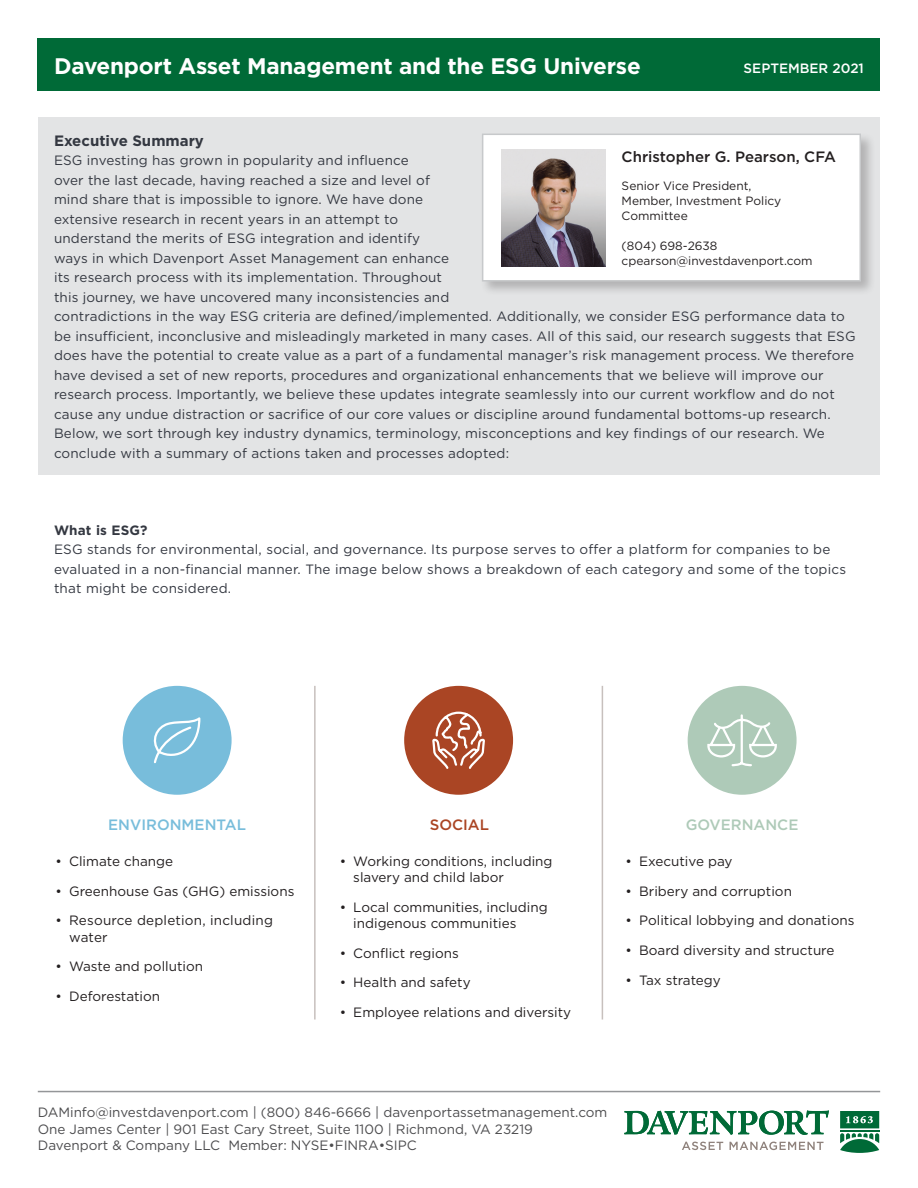
<style>
.page{position:relative;width:918px;height:1188px;background:#fff}
.page>*{position:absolute;margin:0;border:0;box-sizing:border-box;transform-origin:0 0}
.Page_Header{font:700 22.5px "Gotham";letter-spacing:-.01em;color:#fff}
.Author_Name{font:500 15px "Gotham";color:#231f20}
.Answer{font:700 15px "Gotham";color:#343841}
.Answer-2{font:500 15px "Gotham";color:#78bddb}
.Answer-3{font:500 15px "Gotham";color:#aecab8}
.Answer-4{font:500 15px "Gotham";color:#aa4524}
.Answer-5{font:13.5px/19.5px "Gotham";letter-spacing:.01em;color:#343841}
.t1{font:13.5px/16.2px "Gotham";color:#231f20}
.Contact_Info{font:13.5px "Gotham";color:#4d4d4f}
.Date{font:500 13.5px "Gotham";color:#fff}
.Answer-6{font:700 13.5px "Gotham";letter-spacing:.015em;color:#343841}
.Author_Title{font:12px/15px "Gotham";color:#231f20}
</style>
<div class="page">
<div style="left:38px;top:117px;width:842px;height:358px;background:#e3e4e5"></div>
<div style="left:38px;top:38px;width:842px;height:53px;background:#006a37"></div>
<hr style="left:38px;top:1091px;width:842px;height:1px;background:#949698">
<svg style="left:840px;top:1111px;width:39px;height:42px"></svg>
<svg style="left:624px;top:1110px;width:205px;height:25px"></svg>
<svg style="left:682px;top:1142px;width:41px;height:8px"></svg>
<svg style="left:730px;top:1142px;width:94px;height:8px"></svg>
<div style="left:480px;top:132px;width:396px;height:164px;background:#231f20;opacity:.25"></div>
<div style="left:482px;top:134px;width:379px;height:148px;background:#fff;border:2px solid #c7c9cb"></div>
<img style="left:501px;top:150px;width:104px;height:116px">
<hr style="left:314px;top:686px;width:2px;height:334px;background:#c7c0bd">
<hr style="left:602px;top:686px;width:1px;height:334px;background:#c7c0bd">
<div style="left:123px;top:686px;width:109px;height:109px;background:#78bddb;border-radius:50%"></div>
<div style="left:404px;top:686px;width:109px;height:109px;background:#aa4524;border-radius:50%"></div>
<div style="left:688px;top:686px;width:109px;height:109px;background:#aecab8;border-radius:50%"></div>
<svg style="left:153px;top:717px;width:48px;height:47px"></svg>
<svg style="left:432px;top:711px;width:53px;height:58px"></svg>
<svg style="left:707px;top:714px;width:70px;height:53px"></svg>
<p class="Page_Header" style="left:54px;top:51px;width:588px">Davenport Asset Management and the ESG Universe</p>
<p class="Date" style="left:744px;top:59px;width:122px">SEPTEMBER 2021</p>
<p class="Answer" style="left:54px;top:130px;width:151px">Executive Summary</p>
<p class="Answer-5" style="left:54px;top:150px;width:803px">ESG investing has grown in popularity and influence<br>over the last decade, having reached a size and level of<br>mind share that is impossible to ignore. We have done<br>extensive research in recent years in an attempt to<br>understand the merits of ESG integration and identify<br>ways in which Davenport Asset Management can enhance<br>its research process with its implementation. Throughout<br>this journey, we have uncovered many inconsistencies and<br>contradictions in the way ESG criteria are defined/implemented. Additionally, we consider ESG performance data to be insufficient, inconclusive and misleadingly marketed in many cases. All of this said, our research suggests that ESG does have the potential to create value as a part of a fundamental manager’s risk management process. We therefore have devised a set of new reports, procedures and organizational enhancements that we believe will improve our research process. Importantly, we believe these updates integrate seamlessly into our current workflow and do not cause any undue distraction or sacrifice of our core values or discipline around fundamental bottoms-up research.<br>Below, we sort through key industry dynamics, terminology, misconceptions and key findings of our research. We conclude with a summary of actions taken and processes adopted:</p>
<p class="Author_Name" style="left:622px;top:146px;width:216px">Christopher G. Pearson, CFA</p>
<p class="Author_Title" style="left:622px;top:178px;width:131px">Senior Vice President,</p>
<p class="Author_Title" style="left:622px;top:193px;width:161px">Member, Investment Policy<br>Committee</p>
<p class="Author_Title" style="left:622px;top:238px;width:97px">(804) 698-2638</p>
<p class="Author_Title" style="left:622px;top:253px;width:193px">cpearson@investdavenport.com</p>
<p class="Answer-6" style="left:54px;top:521px;width:95px">What is ESG?</p>
<p class="Answer-5" style="left:54px;top:539px;width:794px">ESG stands for environmental, social, and governance. Its purpose serves to offer a platform for companies to be evaluated in a non-financial manner. The image below shows a breakdown of each category and some of the topics that might be considered.</p>
<p class="Answer-2" style="left:108px;top:814px;width:139px">ENVIRONMENTAL</p>
<p class="t1" style="left:56px;top:853px;width:119px">• Climate change</p>
<p class="t1" style="left:56px;top:883px;width:240px">• Greenhouse Gas (GHG) emissions</p>
<p class="t1" style="left:69px;top:912px;width:205px;text-indent:-14px">• Resource depletion, including water</p>
<p class="t1" style="left:56px;top:958px;width:149px">• Waste and pollution</p>
<p class="t1" style="left:56px;top:988px;width:106px">• Deforestation</p>
<p class="Answer-4" style="left:430px;top:814px;width:61px">SOCIAL</p>
<p class="t1" style="left:353px;top:853px;width:201px;text-indent:-14px">• Working conditions, including slavery and child labor</p>
<p class="t1" style="left:353px;top:899px;width:196px;text-indent:-14px">• Local communities, including indigenous communities</p>
<p class="t1" style="left:340px;top:945px;width:121px">• Conflict regions</p>
<p class="t1" style="left:340px;top:974px;width:132px">• Health and safety</p>
<p class="t1" style="left:340px;top:1004px;width:233px">• Employee relations and diversity</p>
<p class="Answer-3" style="left:686px;top:814px;width:114px">GOVERNANCE</p>
<p class="t1" style="left:626px;top:853px;width:108px">• Executive pay</p>
<p class="t1" style="left:626px;top:883px;width:168px">• Bribery and corruption</p>
<p class="t1" style="left:626px;top:912px;width:230px">• Political lobbying and donations</p>
<p class="t1" style="left:626px;top:942px;width:210px">• Board diversity and structure</p>
<p class="t1" style="left:626px;top:972px;width:97px">• Tax strategy</p>
<p class="Contact_Info" style="left:38px;top:1104px;width:571px">DAMinfo@investdavenport.com | (800) 846-6666 | davenportassetmanagement.com</p>
<p class="Contact_Info" style="left:38px;top:1120px;width:497px">One James Center | 901 East Cary Street, Suite 1100 | Richmond, VA 23219</p>
<p class="Contact_Info" style="left:38px;top:1136px;width:380px">Davenport &amp; Company LLC Member: NYSE•FINRA•SIPC</p>
</div>
